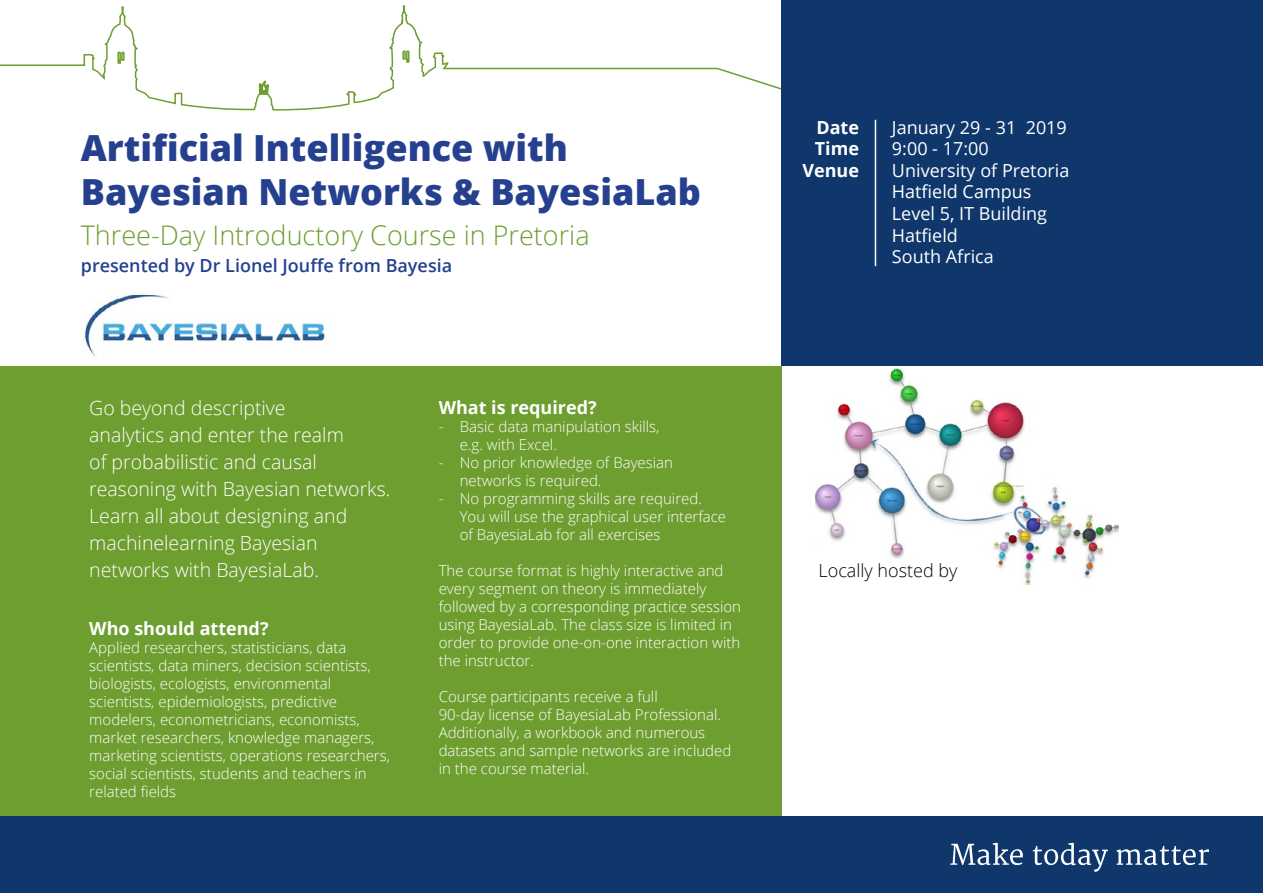
<style>
.page{position:relative;width:1263px;height:893px;background:#fff}
.page>*{position:absolute;margin:0;border:0;box-sizing:border-box;transform-origin:0 0}
.t1{font:800 36px/43.2px "Open Sans";color:#25408f}
.t2{font:300 27px "Open Sans";color:#6e9e30}
.t3{font:300 19.5px/27px "Open Sans";color:#fff}
.t4{font:18px/21.6px "Open Sans";color:#fff}
.t5{font:700 18px/21.6px "Open Sans";color:#fff;text-align:right}
.t6{font:600 18px "Open Sans";color:#25408f}
.t7{font:300 18px "Open Sans";color:#000}
.t8{font:300 15px/18px "Open Sans";color:#fff}
</style>
<div class="page">
<img style="left:815px;top:369px;width:303px;height:216px">
<svg style="left:0;top:5px;width:781px;height:106px"></svg>
<div style="left:781px;top:0;width:482px;height:366px;background:#0f376b"></div>
<div style="left:0;top:366px;width:781px;height:493px;background:#6e9e30"></div>
<div style="left:0;top:816px;width:1263px;height:77px;background:#0f376b"></div>
<img style="left:84px;top:294px;width:241px;height:63px">
<hr style="left:875px;top:120px;width:1px;height:146px;background:#fff">
<svg style="left:950px;top:843px;width:259px;height:29px"></svg>
<h1 class="t1" style="left:81px;top:125px;width:622px">Artificial Intelligence with<br>Bayesian Networks &amp; BayesiaLab</h1>
<h2 class="t2" style="left:81px;top:216px;width:510px">Three-Day Introductory Course in Pretoria</h2>
<p class="t6" style="left:81px;top:253px;width:373px">presented by Dr Lionel Jouffe from Bayesia</p>
<h3 class="t3" style="left:89px;top:394px;width:303px">Go beyond descriptive<br>analytics and enter the realm<br>of probabilistic and causal reasoning with Bayesian networks.<br>Learn all about designing and machinelearning Bayesian networks with BayesiaLab.</h3>
<p class="t5" style="left:89px;top:617px;width:181px">Who should attend?</p>
<p class="t8" style="left:89px;top:638px;width:302px">Applied researchers, statisticians, data scientists, data miners, decision scientists, biologists, ecologists, environmental scientists, epidemiologists, predictive modelers, econometricians, economists, market researchers, knowledge managers, marketing scientists, operations researchers, social scientists, students and teachers in related fields</p>
<p class="t5" style="left:439px;top:396px;width:160px">What is required?</p>
<p class="t8" style="left:460px;top:417px;width:201px;text-indent:-21px">- Basic data manipulation skills, e.g. with Excel.</p>
<p class="t8" style="left:460px;top:453px;width:215px;text-indent:-21px">- No prior knowledge of Bayesian networks is required.</p>
<p class="t8" style="left:460px;top:489px;width:268px;text-indent:-21px">- No programming skills are required.<br>You will use the graphical user interface of BayesiaLab for all exercises</p>
<p class="t8" style="left:439px;top:561px;width:304px">The course format is highly interactive and every segment on theory is immediately followed by a corresponding practice session using BayesiaLab. The class size is limited in order to provide one-on-one interaction with the instructor.</p>
<p class="t8" style="left:439px;top:687px;width:294px">Course participants receive a full<br>90-day license of BayesiaLab Professional.<br>Additionally, a workbook and numerous datasets and sample networks are included in the course material.</p>
<p class="t5" style="left:802px;top:116px;width:58px">Date<br>Time<br>Venue</p>
<p class="t4" style="left:892px;top:116px;width:179px">January 29 - 31 2019<br>9:00 - 17:00<br>University of Pretoria<br>Hatfield Campus<br>Level 5, IT Building<br>Hatfield<br>South Africa</p>
<p class="t7" style="left:819px;top:558px;width:140px">Locally hosted by</p>
</div>
